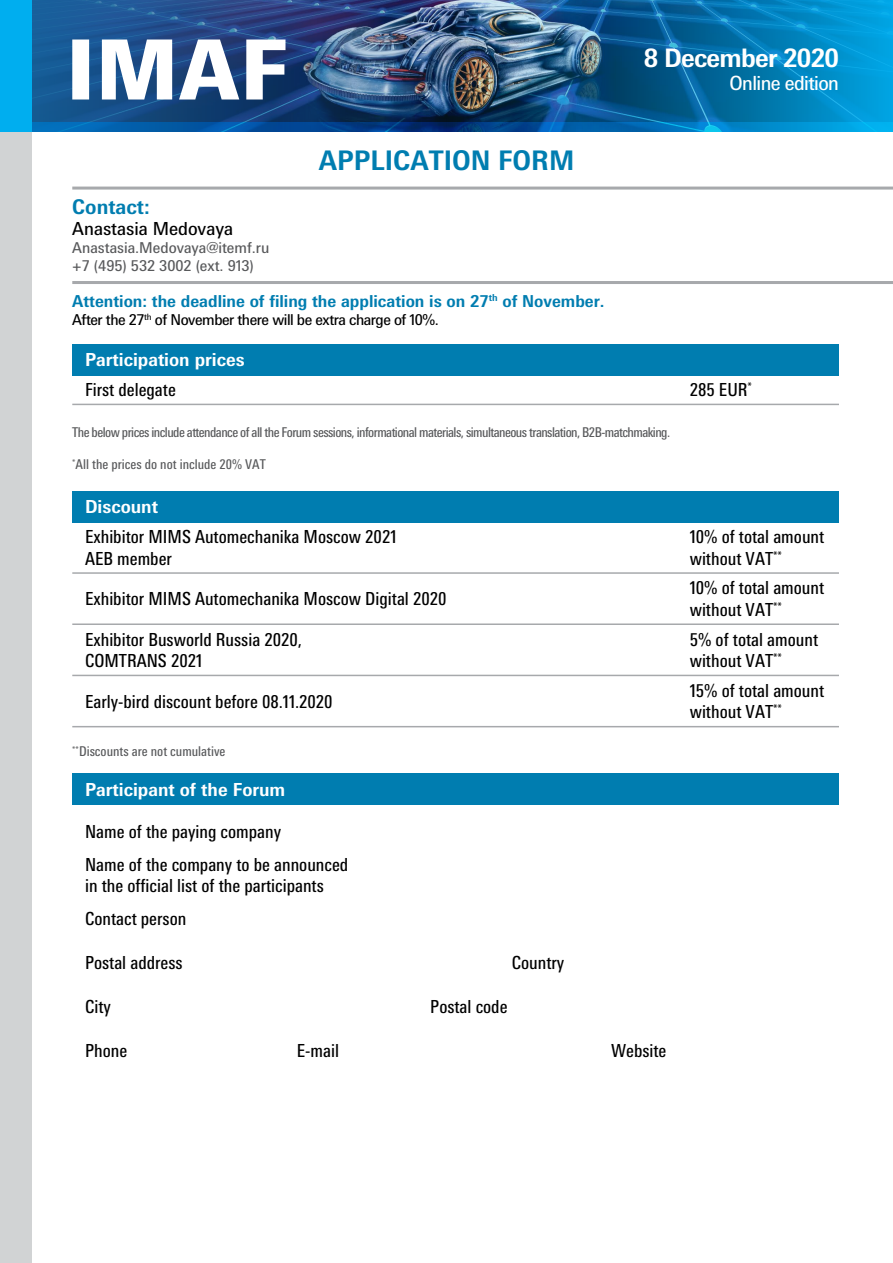
<style>
.page{position:relative;width:893px;height:1263px;background:#fff}
.page>*{position:absolute;margin:0;border:0;box-sizing:border-box;transform-origin:0 0}
.t1{font:700 27px "Messe Univers";color:#007db0}
.t2{font:700 25.5px "Messe Univers";letter-spacing:-.03em;color:#fff}
.t3{font:700 20.25px "Messe Univers";color:#007db0}
.t4{font:19.5px "Messe Univers";letter-spacing:-.03em;color:#fff}
.t5{font:condensed 18px/21.6px "Messe Univers";color:#000}
.t6{font:700 18px "Messe Univers";color:#fff}
.t7{font:18px "Messe Univers";color:#000}
.t8{font:700 16.5px "Messe Univers";color:#007db0}
.t9{font:15px/18px "Messe Univers";color:#58595b}
.t10{font:15px "Messe Univers";letter-spacing:-.03em;color:#000}
.t11{font:condensed 13.5px "Messe Univers";letter-spacing:-.04em;color:#58595b}
.t12{font:condensed 13.5px "Messe Univers";color:#58595b}
</style>
<div class="page">
<hr style="left:72px;top:187px;width:821px;height:3px;background:#a7a9ac">
<hr style="left:72px;top:281px;width:821px;height:3px;background:#a7a9ac">
<div style="left:72px;top:773px;width:767px;height:32px;background:#007db0"></div>
<div style="left:72px;top:491px;width:767px;height:31px;background:#007db0"></div>
<hr style="left:72px;top:572px;width:767px;height:2px;background:#a7a9ac">
<hr style="left:72px;top:623px;width:767px;height:2px;background:#a7a9ac">
<hr style="left:72px;top:675px;width:767px;height:1px;background:#a7a9ac">
<hr style="left:72px;top:726px;width:767px;height:1px;background:#a7a9ac">
<div style="left:0;top:0;width:32px;height:1263px;background:#d1d3d4"></div>
<img style="left:536px;top:0;width:357px;height:122px">
<img style="left:32px;top:0;width:504px;height:122px">
<div style="left:0;top:0;width:32px;height:132px;background:#00aeef"></div>
<svg style="left:72px;top:40px;width:17px;height:59px"></svg>
<svg style="left:102px;top:40px;width:70px;height:59px"></svg>
<svg style="left:179px;top:40px;width:60px;height:59px"></svg>
<svg style="left:246px;top:40px;width:39px;height:59px"></svg>
<svg style="left:32px;top:122px;width:861px;height:10px;background:#0163ac"></svg>
<div style="left:72px;top:344px;width:767px;height:31px;background:#007db0"></div>
<hr style="left:72px;top:404px;width:767px;height:1px;background:#a7a9ac">
<h1 class="t1" style="left:319px;top:144px;width:257px">APPLICATION FORM</h1>
<p class="t3" style="left:72px;top:194px;width:79px">Contact:</p>
<p class="t7" style="left:72px;top:218px;width:162px">Anastasia Medovaya</p>
<p class="t9" style="left:72px;top:239px;width:199px">Anastasia.Medovaya@itemf.ru +7 (495) 532 3002 (ext. 913)</p>
<p class="t8" style="left:72px;top:290px;width:534px">Attention: the deadline of filing the application is on 27<sup>th</sup> of November.</p>
<p class="t10" style="left:72px;top:310px;width:368px">After the 27<sup>th</sup> of November there will be extra charge of 10%.</p>
<p class="t6" style="left:85px;top:349px;width:161px">Participation prices</p>
<h2 class="t2" style="left:644px;top:42px;width:197px">8 December 2020</h2>
<p class="t4" style="left:730px;top:71px;width:111px">Online edition</p>
<p class="t5" style="left:85px;top:379px;width:92px">First delegate</p>
<p class="t5" style="left:690px;top:379px;width:64px">285 EUR<sup>*</sup></p>
<p class="t11" style="left:72px;top:424px;width:599px">The below prices include attendance of all the Forum sessions, informational materials, simultaneous translation, B2B-matchmaking.</p>
<p class="t12" style="left:72px;top:456px;width:195px"><sup>*</sup>All the prices do not include 20% VAT</p>
<p class="t6" style="left:85px;top:496px;width:75px">Discount</p>
<p class="t5" style="left:85px;top:526px;width:313px">Exhibitor MIMS Automechanika Moscow 2021<br>AEB member</p>
<p class="t5" style="left:85px;top:588px;width:363px">Exhibitor MIMS Automechanika Moscow Digital 2020</p>
<p class="t5" style="left:85px;top:628px;width:218px">Exhibitor Busworld Russia 2020,<br>COMTRANS 2021</p>
<p class="t5" style="left:85px;top:690px;width:249px">Early-bird discount before 08.11.2020</p>
<p class="t12" style="left:72px;top:743px;width:155px"><sup>**</sup>Discounts are not cumulative</p>
<p class="t6" style="left:85px;top:778px;width:202px">Participant of the Forum</p>
<p class="t5" style="left:85px;top:820px;width:198px">Name of the paying company</p>
<p class="t5" style="left:85px;top:853px;width:265px">Name of the company to be announced in the official list of the participants</p>
<p class="t5" style="left:85px;top:908px;width:103px">Contact person</p>
<p class="t5" style="left:85px;top:952px;width:99px">Postal address</p>
<p class="t5" style="left:512px;top:952px;width:54px">Country</p>
<p class="t5" style="left:85px;top:995px;width:27px">City</p>
<p class="t5" style="left:85px;top:1039px;width:44px">Phone</p>
<p class="t5" style="left:297px;top:1039px;width:44px">E-mail</p>
<p class="t5" style="left:611px;top:1039px;width:57px">Website</p>
<p class="t5" style="left:430px;top:995px;width:79px">Postal code</p>
<p class="t5" style="left:690px;top:526px;width:136px">10% of total amount without VAT<sup>**</sup></p>
<p class="t5" style="left:690px;top:577px;width:136px">10% of total amount without VAT<sup>**</sup></p>
<p class="t5" style="left:690px;top:628px;width:130px">5% of total amount without VAT<sup>**</sup></p>
<p class="t5" style="left:690px;top:679px;width:136px">15% of total amount without VAT<sup>**</sup></p>
</div>
